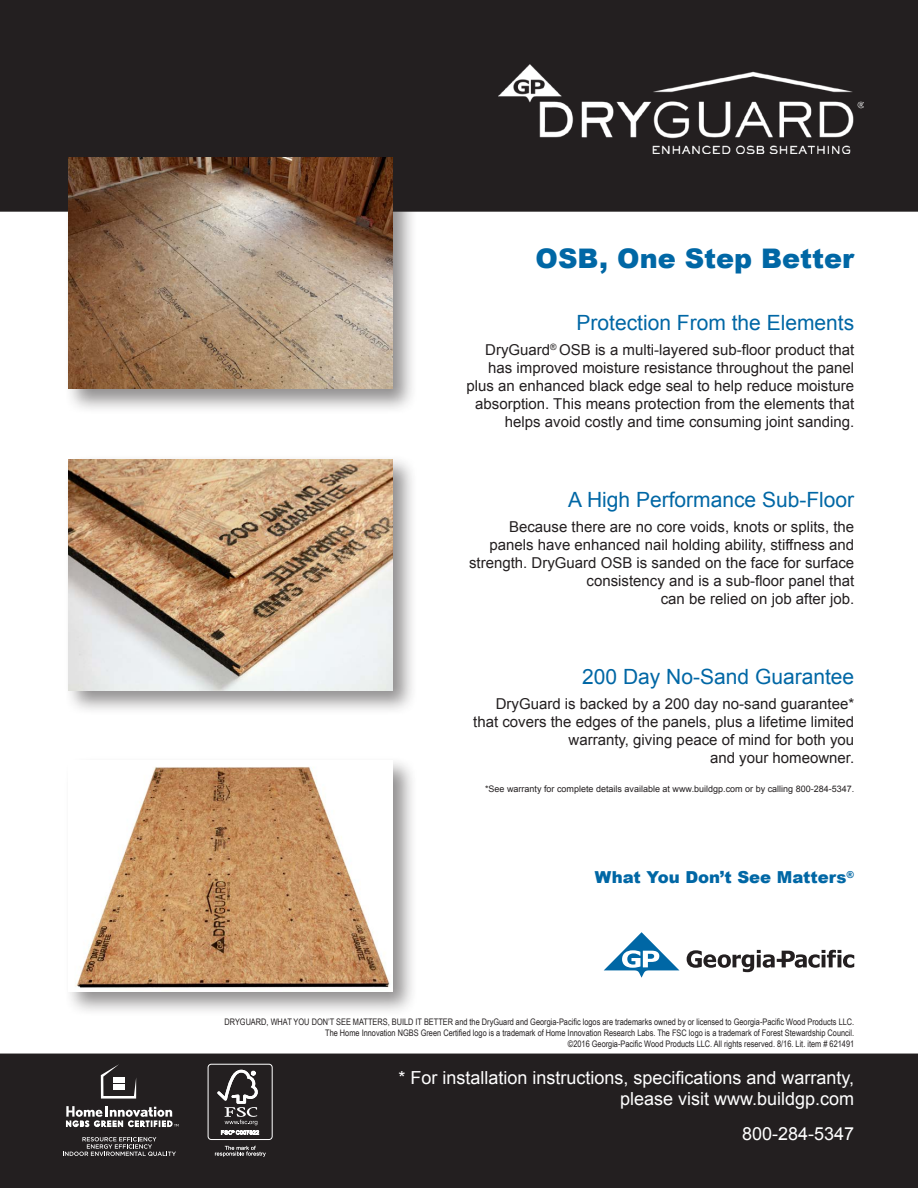
<style>
.page{position:relative;width:918px;height:1188px;background:#fff}
.page>*{position:absolute;margin:0;border:0;box-sizing:border-box;transform-origin:0 0}
.t1{font:900 27px "Arial";color:#0067a5}
.t2{font:21px "Arial";color:#0067a5}
.t3{font:18px "Arial";color:#fff}
.t4{font:900 16.5px "Arial";color:#0067a5}
.t5{font:15px/18px "Arial";color:#231f20;text-align:right}
.t6{font:9px/10.8px "Arial Narrow";color:#231f20;text-align:right}
.t7{font:9px "Arial";color:#231f20}
.s1{color:#231f20}
</style>
<div class="page">
<div style="left:0;top:0;width:918px;height:212px;background:#231f20"></div>
<div style="left:0;top:1054px;width:918px;height:134px;background:#231f20"></div>
<img style="left:498px;top:64px;width:365px;height:90px">
<div style="left:63px;top:153px;width:355px;height:261px;background:#231f20;opacity:.5"></div>
<img style="left:68px;top:158px;width:324px;height:231px">
<div style="left:63px;top:454px;width:355px;height:262px;background:#231f20;opacity:.5"></div>
<img style="left:68px;top:459px;width:324px;height:231px">
<div style="left:63px;top:756px;width:355px;height:261px;background:#231f20;opacity:.5"></div>
<img style="left:68px;top:760px;width:324px;height:231px">
<svg style="left:604px;top:932px;width:75px;height:46px"></svg>
<svg style="left:687px;top:950px;width:167px;height:22px"></svg>
<svg style="left:101px;top:1064px;width:35px;height:35px"></svg>
<svg style="left:66px;top:1106px;width:113px;height:21px"></svg>
<svg style="left:63px;top:1137px;width:113px;height:19px;background:#4e4b4c"></svg>
<div style="left:208px;top:1064px;width:64px;height:76px;border:1px solid #fff;border-radius:3px"></div>
<svg style="left:217px;top:1070px;width:42px;height:65px"></svg>
<svg style="left:215px;top:1146px;width:51px;height:11px"></svg>
<p class="t1" style="left:536px;top:238px;width:320px">OSB, One Step Better</p>
<p class="t2" style="left:577px;top:308px;width:279px">Protection From the Elements</p>
<p class="t5" style="left:467px;top:341px;width:389px">DryGuard<sup>®</sup> OSB is a multi-layered sub-floor product that has improved moisture resistance throughout the panel plus an enhanced black edge seal to help reduce moisture absorption. This means protection from the elements that helps avoid costly and time consuming joint sanding.</p>
<p class="t2" style="left:568px;top:485px;width:287px">A High Performance Sub-Floor</p>
<p class="t5" style="left:469px;top:518px;width:387px">Because there are no core voids, knots or splits, the panels have enhanced nail holding ability, stiffness and strength. DryGuard OSB is sanded on the face for surface consistency and is a sub-floor panel that</p>
<p class="t5" style="left:661px;top:590px;width:195px">can be relied on job after job.</p>
<p class="t2" style="left:582px;top:662px;width:273px">200 Day No-Sand Guarantee</p>
<p class="t5" style="left:473px;top:695px;width:383px">DryGuard is backed by a 200 day no-sand guarantee* that covers the edges of the panels, plus a lifetime limited warranty, giving peace of mind for both you</p>
<p class="t5" style="left:710px;top:749px;width:146px">and your homeowner.</p>
<p class="t7" style="left:485px;top:783px;width:371px">*See warranty for complete details available at www.buildgp.com or by calling 800-284-5347.</p>
<p class="t4" style="left:595px;top:865px;width:261px">What You Don’t See Matters<sup>®</sup></p>
<p class="t6" style="left:224px;top:1016px;width:631px">DRYGUARD, WHAT YOU DON’T SEE MATTERS, BUILD IT BETTER and the DryGuard and Georgia-Pacific logos are trademarks owned by or licensed to Georgia-Pacific Wood Products LLC.<br>The Home Innovation NGBS Green Certified logo is a trademark of Home Innovation Research Labs. The FSC logo is a trademark of Forest Stewardship Council.</p>
<p class="t6" style="left:568px;top:1038px;width:288px">©2016 Georgia-Pacific Wood Products LLC. All rights reserved. 8/16. Lit. item # 621491</p>
<p class="t3" style="left:386px;top:1066px;width:469px"><span class="s1">*</span> * For installation instructions, specifications and warranty,</p>
<p class="t3" style="left:620px;top:1087px;width:236px">please visit www.buildgp.com</p>
<p class="t3" style="left:742px;top:1122px;width:114px">800-284-5347</p>
</div>
